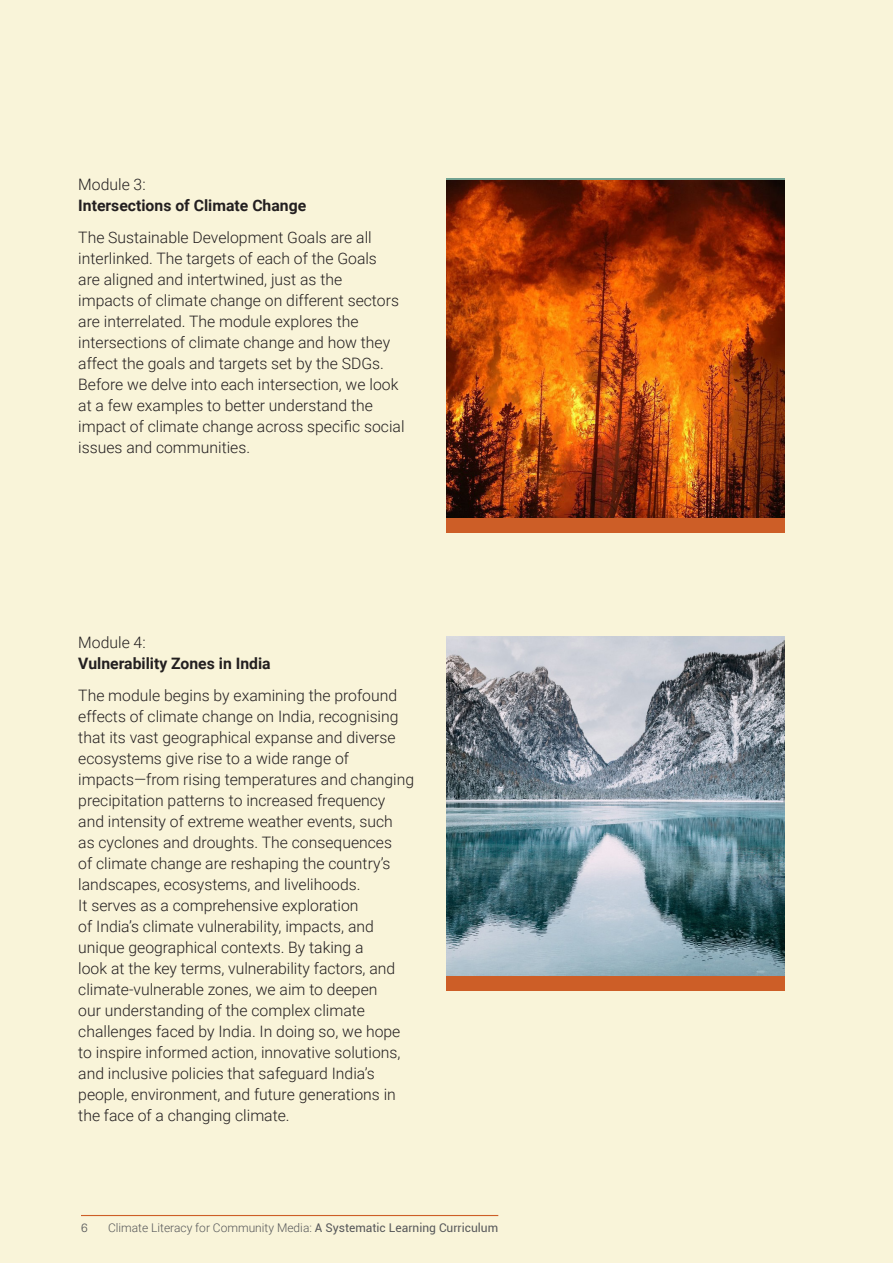
<style>
.page{position:relative;width:893px;height:1263px;background:#f9f4d9}
.page>*{position:absolute;margin:0;border:0;box-sizing:border-box;transform-origin:0 0}
.Running_Text{font:300 15.75px/21px "Roboto";color:#231f20}
.Running_Text-2{font:700 15.75px/21px "Roboto";color:#231f20}
.Source{font:300 12px "Roboto";color:#57585a}
.Master_Page_Text{font:300 12px "Univers LT Std";color:#57585a}
.s1{font-weight:300}
.s2{font-weight:400}
</style>
<div class="page">
<img style="left:446px;top:636px;width:339px;height:341px">
<hr style="left:81px;top:1215px;width:417px;height:1px;background:#cd5e27">
<div style="left:446px;top:977px;width:339px;height:14px;background:#cd5e27"></div>
<img style="left:446px;top:180px;width:339px;height:339px">
<div style="left:446px;top:519px;width:339px;height:14px;background:#cd5e27"></div>
<p class="Running_Text-2" style="left:78px;top:173px;width:229px"><span class="s1">Module 3:<br></span>Intersections of Climate Change</p>
<p class="Running_Text" style="left:78px;top:226px;width:328px">The Sustainable Development Goals are all interlinked. The targets of each of the Goals<br>are aligned and intertwined, just as the<br>impacts of climate change on different sectors are interrelated. The module explores the intersections of climate change and how they affect the goals and targets set by the SDGs.<br>Before we delve into each intersection, we look at a few examples to better understand the impact of climate change across specific social issues and communities.</p>
<p class="Running_Text-2" style="left:78px;top:631px;width:194px"><span class="s1">Module 4:<br></span>Vulnerability Zones in India</p>
<p class="Running_Text" style="left:78px;top:684px;width:337px">The module begins by examining the profound effects of climate change on India, recognising that its vast geographical expanse and diverse ecosystems give rise to a wide range of impacts—from rising temperatures and changing precipitation patterns to increased frequency and intensity of extreme weather events, such<br>as cyclones and droughts. The consequences<br>of climate change are reshaping the country’s landscapes, ecosystems, and livelihoods.<br>It serves as a comprehensive exploration<br>of India’s climate vulnerability, impacts, and unique geographical contexts. By taking a<br>look at the key terms, vulnerability factors, and climate-vulnerable zones, we aim to deepen<br>our understanding of the complex climate challenges faced by India. In doing so, we hope to inspire informed action, innovative solutions, and inclusive policies that safeguard India’s people, environment, and future generations in the face of a changing climate.</p>
<p class="Master_Page_Text" style="left:81px;top:1220px;width:8px">6</p>
<p class="Source" style="left:108px;top:1219px;width:392px">Climate Literacy for Community Media: <span class="s2">A Systematic Learning Curriculum</span></p>
</div>
